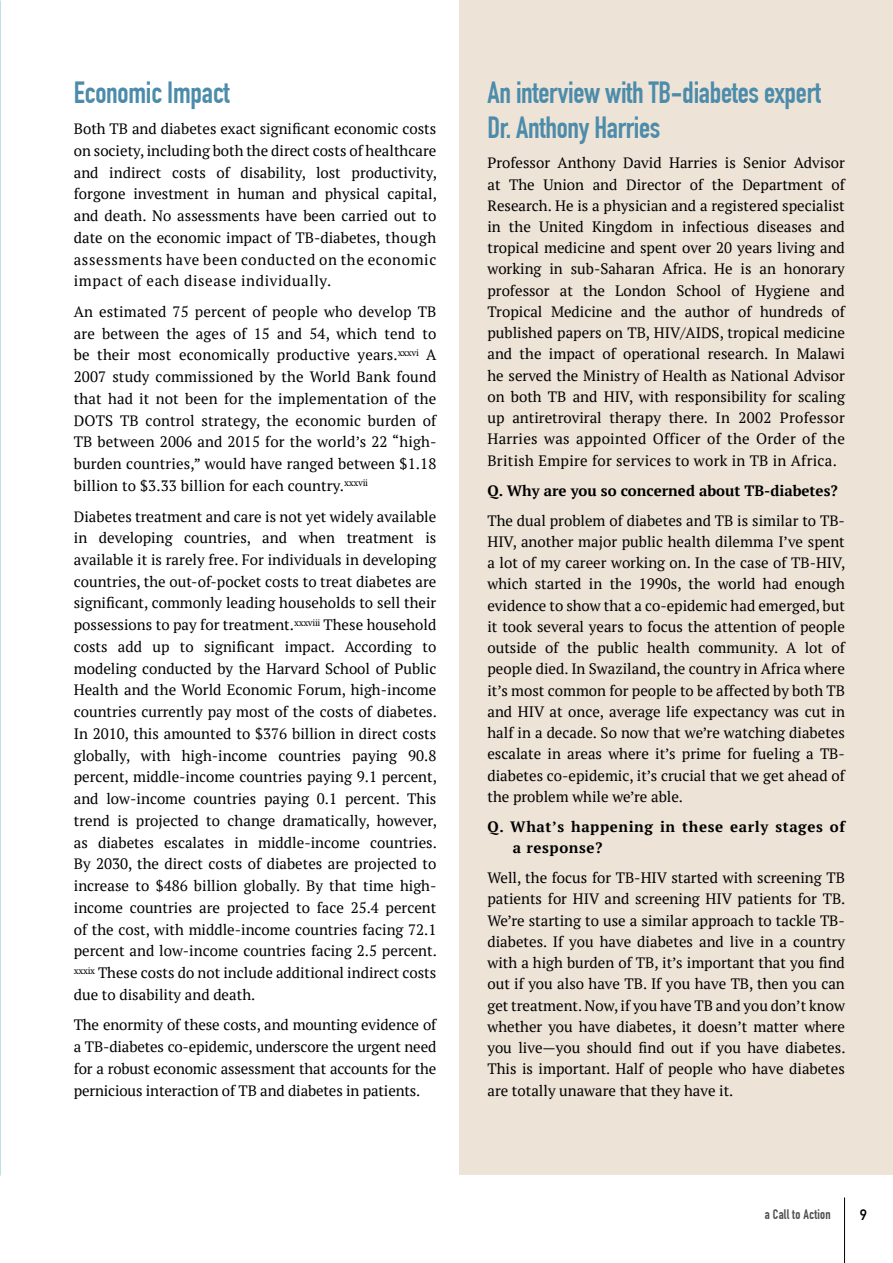
<style>
.page{position:relative;width:893px;height:1263px;background:#fff}
.page>*{position:absolute;margin:0;border:0;box-sizing:border-box;transform-origin:0 0}
.t1{font:700 30px/34.8px "DIN Condensed";letter-spacing:-.01em;color:#4c8caa}
.t2{font:15px/21.8px "PT Serif";color:#000;text-align:justify}
.t3{font:700 15px/21.3px "PT Serif";letter-spacing:.04em;color:#000}
.t4{font:700 15px "PT Serif";color:#000}
.t5{font:15px "DIN Mittelschrift Std";color:#000}
.t6{font:700 13.5px "DIN Condensed";letter-spacing:.02em;color:#4d4d4f}
</style>
<div class="page">
<hr style="left:844px;top:1197px;width:1px;height:66px;background:#000">
<div style="left:459px;top:0;width:434px;height:1175px;background:#ede3d7"></div>
<h1 class="t1" style="left:74px;top:76px;width:157px">Economic Impact</h1>
<p class="t2" style="left:74px;top:118px;width:365px">Both TB and diabetes exact significant economic costs on society, including both the direct costs of healthcare and indirect costs of disability, lost productivity, forgone investment in human and physical capital, and death. No assessments have been carried out to date on the economic impact of TB-diabetes, though assessments have been conducted on the economic impact of each disease individually.</p>
<p class="t2" style="left:74px;top:301px;width:364px">An estimated 75 percent of people who develop TB are between the ages of 15 and 54, which tend to be their most economically productive years.<sup>xxxvi</sup> A 2007 study commissioned by the World Bank found that had it not been for the implementation of the DOTS TB control strategy, the economic burden of TB between 2006 and 2015 for the world’s 22 “high&shy;burden countries,” would have ranged between $1.18 billion to $3.33 billion for each country.<sup>xxxvii</sup></p>
<p class="t2" style="left:74px;top:505px;width:365px">Diabetes treatment and care is not yet widely available in developing countries, and when treatment is available it is rarely free. For individuals in developing countries, the out-of-pocket costs to treat diabetes are significant, commonly leading households to sell their possessions to pay for treatment.<sup>xxxviii</sup> These household costs add up to significant impact. According to modeling conducted by the Harvard School of Public Health and the World Economic Forum, high-income countries currently pay most of the costs of diabetes.<br>In 2010, this amounted to $376 billion in direct costs globally, with high-income countries paying 90.8 percent, middle-income countries paying 9.1 percent, and low-income countries paying 0.1 percent. This trend is projected to change dramatically, however, as diabetes escalates in middle-income countries.<br>By 2030, the direct costs of diabetes are projected to increase to $486 billion globally. By that time high&shy;income countries are projected to face 25.4 percent of the cost, with middle-income countries facing 72.1 percent and low-income countries facing 2.5 percent. <sup>xxxix</sup> These costs do not include additional indirect costs due to disability and death.</p>
<p class="t2" style="left:74px;top:1014px;width:364px">The enormity of these costs, and mounting evidence of a TB-diabetes co-epidemic, underscore the urgent need for a robust economic assessment that accounts for the pernicious interaction of TB and diabetes in patients.</p>
<h1 class="t1" style="left:487px;top:76px;width:335px">An interview with TB-diabetes expert<br>Dr. Anthony Harries</h1>
<p class="t2" style="left:487px;top:152px;width:359px;line-height:21.1px">Professor Anthony David Harries is Senior Advisor at The Union and Director of the Department of Research. He is a physician and a registered specialist in the United Kingdom in infectious diseases and tropical medicine and spent over 20 years living and working in sub-Saharan Africa. He is an honorary professor at the London School of Hygiene and Tropical Medicine and the author of hundreds of published papers on TB, HIV/AIDS, tropical medicine and the impact of operational research. In Malawi he served the Ministry of Health as National Advisor on both TB and HIV, with responsibility for scaling up antiretroviral therapy there. In 2002 Professor Harries was appointed Officer of the Order of the British Empire for services to work in TB in Africa.</p>
<p class="t4" style="left:487px;top:480px;width:352px">Q. Why are you so concerned about TB-diabetes?</p>
<p class="t2" style="left:487px;top:510px;width:360px;line-height:21.3px">The dual problem of diabetes and TB is similar to TB-HIV, another major public health dilemma I’ve spent a lot of my career working on. In the case of TB-HIV, which started in the 1990s, the world had enough evidence to show that a co-epidemic had emerged, but it took several years to focus the attention of people outside of the public health community. A lot of people died. In Swaziland, the country in Africa where it’s most common for people to be affected by both TB and HIV at once, average life expectancy was cut in half in a decade. So now that we’re watching diabetes escalate in areas where it’s prime for fueling a TB&shy;diabetes co-epidemic, it’s crucial that we get ahead of the problem while we’re able.</p>
<p class="t3" style="left:513px;top:816px;width:333px;text-indent:-26px">Q. What’s happening in these early stages of a response?</p>
<p class="t2" style="left:487px;top:867px;width:360px;line-height:21.3px">Well, the focus for TB-HIV started with screening TB patients for HIV and screening HIV patients for TB.<br>We’re starting to use a similar approach to tackle TB&shy;diabetes. If you have diabetes and live in a country with a high burden of TB, it’s important that you find out if you also have TB. If you have TB, then you can get treatment. Now, if you have TB and you don’t know whether you have diabetes, it doesn’t matter where you live—you should find out if you have diabetes.<br>This is important. Half of people who have diabetes are totally unaware that they have it.</p>
<p class="t6" style="left:765px;top:1207px;width:67px">a Call to Action</p>
<p class="t5" style="left:860px;top:1205px;width:9px">9</p>
</div>
